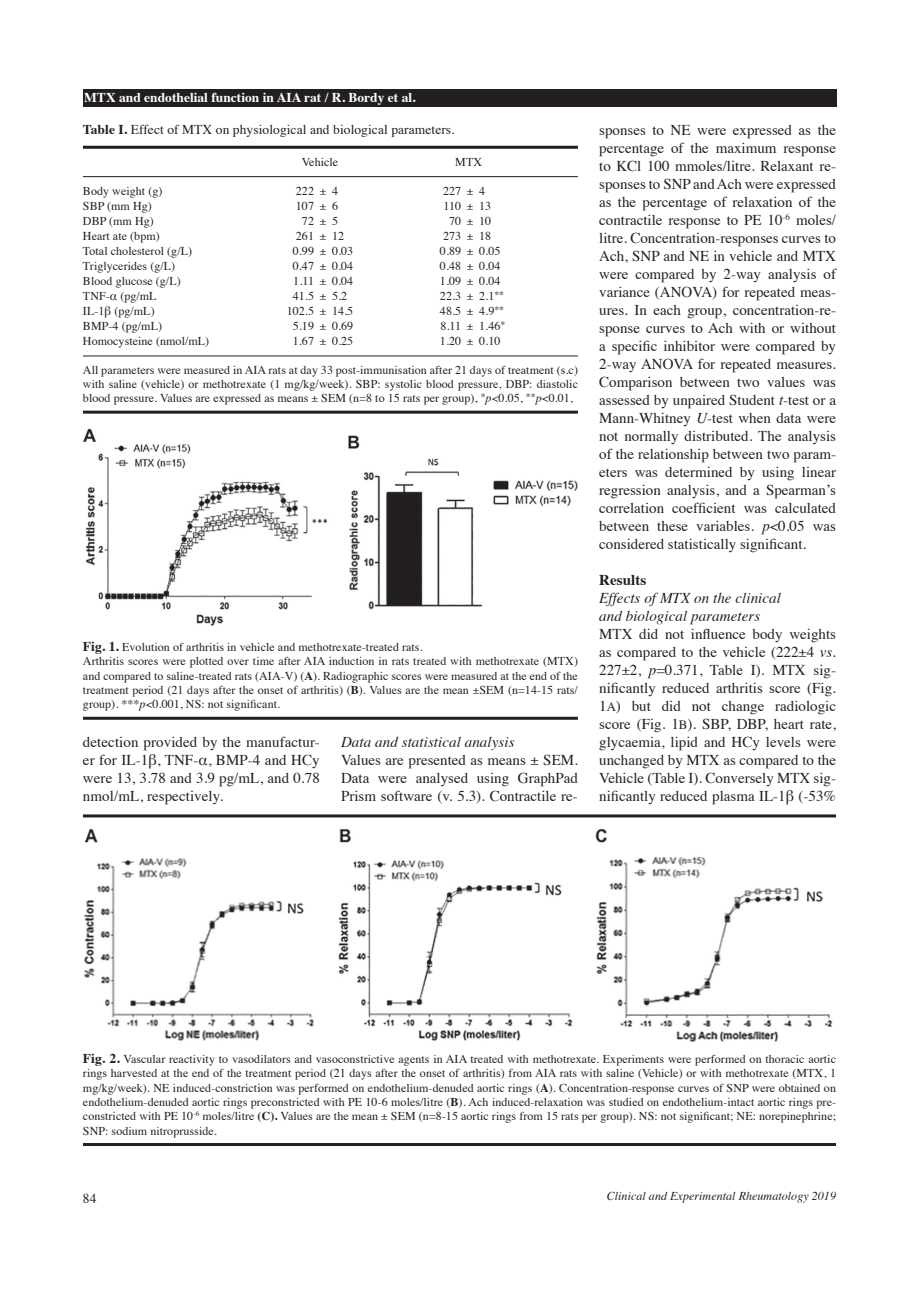
<style>
.page{position:relative;width:919px;height:1289px;background:#fff}
.page>*{position:absolute;margin:0;border:0;box-sizing:border-box;transform-origin:0 0}
.t1{font:15px/18px "Times";color:#231f20;text-align:justify}
.t2{font:italic 15px/18px "Times";letter-spacing:.005em;color:#231f20}
.t3{font:700 15px "Times";letter-spacing:.005em;color:#231f20}
.t4{font:13.5px "Times";letter-spacing:.005em;color:#231f20}
.t5{font:700 13.5px "Times";color:#fff}
.t6{font:12px/14.2px "Times";letter-spacing:.005em;color:#231f20;text-align:justify}
.t7{font:italic 12px "Times";letter-spacing:.005em;color:#231f20}
.s1{font-weight:700}
.s2{font-size:9.75px}
.s3{font-style:italic}
.s4{font-weight:700;font-size:13.5px}
.s5{font-family:"Times Roman SC850";font-size:12.75px}
</style>
<div class="page">
<div style="left:83px;top:89px;width:753px;height:17px;background:#231f20"></div>
<img style="left:84px;top:828px;width:749px;height:214px">
<hr style="left:83px;top:146px;width:495px;height:3px;background:#231f20">
<hr style="left:83px;top:176px;width:495px;height:1px;background:#231f20">
<hr style="left:83px;top:356px;width:495px;height:1px;background:#231f20">
<hr style="left:83px;top:410px;width:495px;height:3px;background:#231f20">
<img style="left:83px;top:428px;width:495px;height:198px">
<hr style="left:83px;top:716px;width:495px;height:3px;background:#231f20">
<hr style="left:83px;top:1142px;width:753px;height:3px;background:#231f20">
<hr style="left:83px;top:814px;width:753px;height:3px;background:#231f20">
<p class="t5" style="left:84px;top:84px;width:333px">MTX and endothelial function in AIA rat / R. Bordy et al.</p>
<p class="t4" style="left:83px;top:116px;width:373px"><span class="s1">Table I.</span> Effect of MTX on physiological and biological parameters.</p>
<p class="t6" style="left:302px;top:153px;width:38px">Vehicle</p>
<p class="t6" style="left:455px;top:153px;width:28px">MTX</p>
<p class="t6" style="left:83px;top:183px;width:81px">Body weight (g)</p>
<p class="t6" style="left:296px;top:183px;width:44px">222 ± 4</p>
<p class="t6" style="left:443px;top:183px;width:44px">227 ± 4</p>
<p class="t6" style="left:83px;top:198px;width:70px">SBP (mm Hg)</p>
<p class="t6" style="left:296px;top:198px;width:44px">107 ± 6</p>
<p class="t6" style="left:443px;top:198px;width:49px">110 ± 13</p>
<p class="t6" style="left:83px;top:213px;width:72px">DBP (mm Hg)</p>
<p class="t6" style="left:302px;top:213px;width:38px">72±5</p>
<p class="t6" style="left:449px;top:213px;width:44px">70 ± 10</p>
<p class="t6" style="left:83px;top:228px;width:78px">Heart ate (bpm)</p>
<p class="t6" style="left:296px;top:228px;width:50px">261 ± 12</p>
<p class="t6" style="left:443px;top:228px;width:50px">273 ± 18</p>
<p class="t6" style="left:83px;top:243px;width:111px">Total cholesterol (g/L)</p>
<p class="t6" style="left:293px;top:243px;width:62px">0.99 ± 0.03</p>
<p class="t6" style="left:440px;top:243px;width:62px">0.89 ± 0.05</p>
<p class="t6" style="left:83px;top:258px;width:94px">Triglycerides (g/L)</p>
<p class="t6" style="left:293px;top:258px;width:62px">0.47 ± 0.04</p>
<p class="t6" style="left:440px;top:258px;width:62px">0.48 ± 0.04</p>
<p class="t6" style="left:83px;top:273px;width:99px">Blood glucose (g/L)</p>
<p class="t6" style="left:293px;top:273px;width:61px">1.11 ± 0.04</p>
<p class="t6" style="left:440px;top:273px;width:62px">1.09 ± 0.04</p>
<p class="t6" style="left:83px;top:288px;width:75px">TNF-α (pg/mL</p>
<p class="t6" style="left:293px;top:288px;width:56px">41.5 ± 5.2</p>
<p class="t6" style="left:440px;top:288px;width:66px">22.3 ± 2.1<sup>**</sup></p>
<p class="t6" style="left:83px;top:303px;width:73px">IL-1β (pg/mL)</p>
<p class="t6" style="left:287px;top:303px;width:68px">102.5 ± 14.5</p>
<p class="t6" style="left:440px;top:303px;width:66px">48.5 ± 4.9<sup>**</sup></p>
<p class="t6" style="left:83px;top:318px;width:81px">BMP-4 (pg/mL)</p>
<p class="t6" style="left:293px;top:318px;width:62px">5.19 ± 0.69</p>
<p class="t6" style="left:440px;top:318px;width:66px">8.11 ± 1.46<sup>*</sup></p>
<p class="t6" style="left:83px;top:333px;width:128px">Homocysteine (nmol/mL)</p>
<p class="t6" style="left:293px;top:333px;width:62px">1.67 ± 0.25</p>
<p class="t6" style="left:440px;top:333px;width:62px">1.20 ± 0.10</p>
<p class="t6" style="left:83px;top:361px;width:496px">All parameters were measured in AIA rats at day 33 post-immunisation after 21 days of treatment (s.c) with saline (vehicle) or methotrexate (1 mg/kg/week). SBP: systolic blood pressure, DBP: diastolic blood pressure. Values are expressed as means ± SEM (n=8 to 15 rats per group), <span class="s2">*</span><span class="s3">p</span>&lt;0.05, <span class="s2">**</span><span class="s3">p</span>&lt;0.01,</p>
<p class="t6" style="left:83px;top:639px;width:496px;text-align:left"><span class="s4">Fig. 1.</span> Evolution of arthritis in vehicle and methotrexate-treated rats.<br>Arthritis scores were plotted over time after AIA induction in rats treated with methotrexate (MTX) and compared to saline-treated rats (AIA-V) (<span class="s1">A</span>). Radiographic scores were measured at the end of the treatment period (21 days after the onset of arthritis) (<span class="s1">B</span>). Values are the mean ±SEM (n=14-15 rats/ group). ***<span class="s3">p</span>&lt;0.001, NS: not significant.</p>
<p class="t1" style="left:83px;top:732px;width:238px">detection provided by the manufactur&shy;er for IL-1β, TNF-α, BMP-4 and HCy were 13, 3.78 and 3.9 pg/mL, and 0.78 nmol/mL, respectively.</p>
<p class="t2" style="left:341px;top:732px;width:175px">Data and statistical analysis</p>
<p class="t1" style="left:341px;top:750px;width:238px">Values are presented as means ± SEM.<br>Data were analysed using GraphPad Prism software (v. 5.3). Contractile re-</p>
<p class="t1" style="left:599px;top:119px;width:238px">sponses to NE were expressed as the percentage of the maximum response to KCl 100 mmoles/litre. Relaxant re&shy;sponses to SNP and Ach were expressed as the percentage of relaxation of the contractile response to PE 10<sup>-6</sup> moles/ litre. Concentration-responses curves to Ach, SNP and NE in vehicle and MTX were compared by 2-way analysis of variance (ANOVA) for repeated meas&shy;ures. In each group, concentration-re&shy;sponse curves to Ach with or without a specific inhibitor were compared by 2-way ANOVA for repeated measures.<br>Comparison between two values was assessed by unpaired Student <span class="s3">t</span>-test or a Mann-Whitney <span class="s3">U</span>-test when data were not normally distributed. The analysis of the relationship between two param&shy;eters was determined by using linear regression analysis, and a Spearman’s correlation coefficient was calculated between these variables. <span class="s3">p</span>&lt;0.05 was considered statistically significant.</p>
<p class="t3" style="left:599px;top:565px;width:49px">Results</p>
<p class="t2" style="left:599px;top:588px;width:183px">Effects of MTX on the clinical and biological parameters</p>
<p class="t1" style="left:599px;top:623px;width:238px">MTX did not influence body weights as compared to the vehicle (222±4 <span class="s3">vs.<br></span>227±2, <span class="s3">p</span>=0.371, Table I). MTX sig&shy;nificantly reduced arthritis score (Fig.<br>1<span class="s5">a</span>) but did not change radiologic score (Fig. 1<span class="s5">b</span>). SBP, DBP, heart rate, glycaemia, lipid and HCy levels were unchanged by MTX as compared to the Vehicle (Table I). Conversely MTX sig&shy;nificantly reduced plasma IL-1β (-53%</p>
<p class="t6" style="left:83px;top:1051px;width:754px"><span class="s4">Fig. 2.</span> Vascular reactivity to vasodilators and vasoconstrictive agents in AIA treated with methotrexate. Experiments were performed on thoracic aortic rings harvested at the end of the treatment period (21 days after the onset of arthritis) from AIA rats with saline (Vehicle) or with methotrexate (MTX, 1 mg/kg/week). NE induced-constriction was performed on endothelium-denuded aortic rings (<span class="s1">A</span>). Concentration-response curves of SNP were obtained on endothelium-denuded aortic rings preconstricted with PE 10-6 moles/litre (<span class="s1">B</span>). Ach induced-relaxation was studied on endothelium-intact aortic rings pre&shy;constricted with PE 10<sup>-6</sup> moles/litre <span class="s1">(C).</span> Values are the mean ± SEM (n=8-15 aortic rings from 15 rats per group). NS: not significant; NE: norepinephrine; SNP: sodium nitroprusside.</p>
<p class="t4" style="left:83px;top:1185px;width:15px">84</p>
<p class="t7" style="left:606px;top:1185px;width:231px">Clinical and Experimental Rheumatology 2019</p>
</div>
